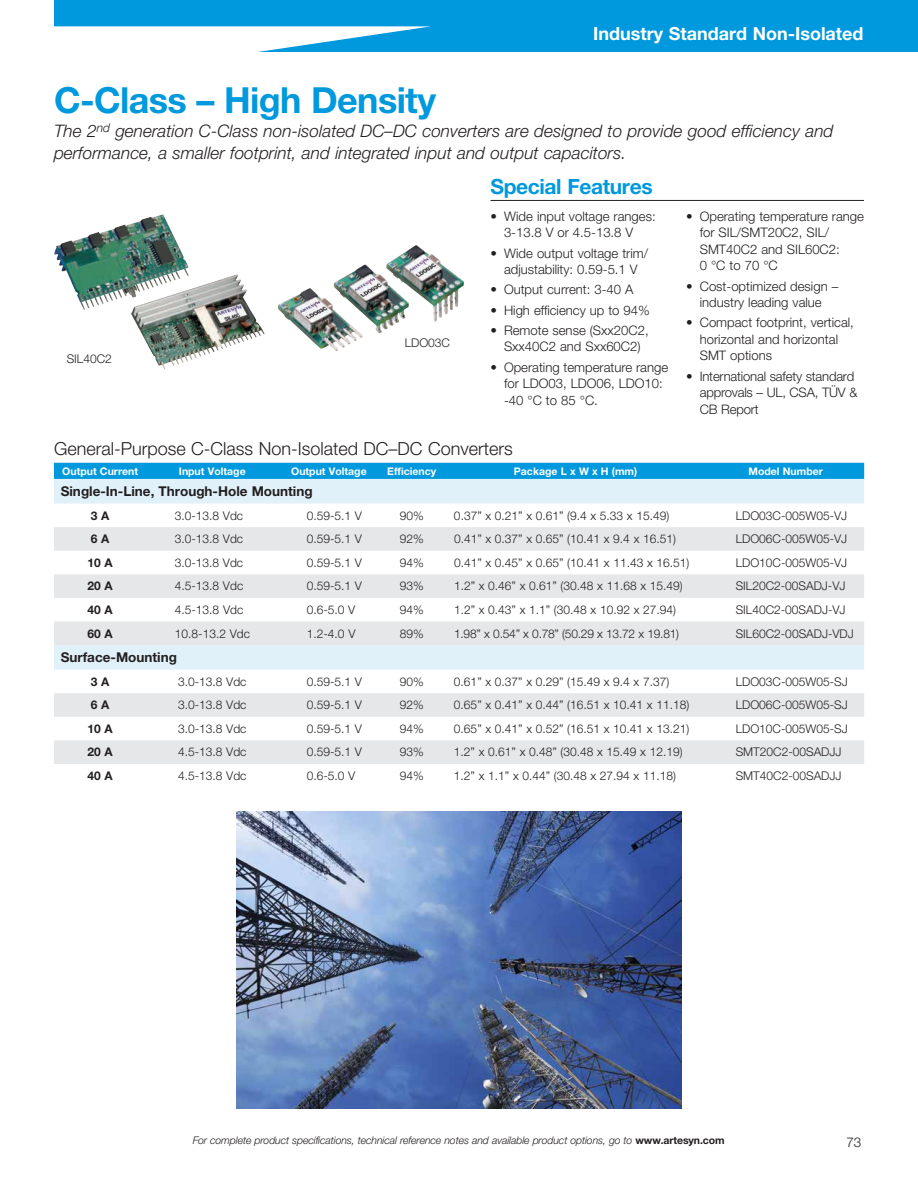
<style>
.page{position:relative;width:918px;height:1188px;background:#fff}
.page>*{position:absolute;margin:0;border:0;box-sizing:border-box;transform-origin:0 0}
.t1{font:700 36px "Helvetica Neue LT Pro";letter-spacing:-.02em;color:#09d}
.t2{font:700 21px "Helvetica Neue LT Pro";letter-spacing:-.02em;color:#09d}
.t3{font:300 18px "Helvetica Neue LT Pro";color:#231f20}
.t4{font:700 18px "Helvetica Neue LT Pro";color:#fff}
.t5{font:italic 300 17.25px/21.6px "Helvetica Neue LT Pro";color:#231f20}
.t6{font:700 13.5px "Helvetica Neue LT Pro";color:#231f20}
.t7{font:300 13.5px "Helvetica Neue LT Pro";color:#231f20}
.t8{font:300 13.2px/16.5px "Helvetica Neue LT Pro";color:#231f20}
.t9{font:300 12px "Helvetica Neue LT Pro";color:#231f20}
.t10{font:300 12px "Helvetica Neue LT Pro";letter-spacing:-.02em;color:#231f20}
.t11{font:700 12px "Helvetica Neue LT Pro";color:#231f20}
.t12{font:italic 300 10.5px "Helvetica Neue LT Pro";letter-spacing:-.01em;color:#231f20}
.t13{font:700 10.5px "Helvetica Neue LT Pro";color:#fff}
.s1{font-weight:700;font-style:normal}
</style>
<div class="page">
<div style="left:54px;top:0;width:864px;height:51px;background:#09d"></div>
<svg style="left:54px;top:26px;width:377px;height:26px"></svg>
<img style="left:334px;top:245px;width:130px;height:77px">
<img style="left:54px;top:217px;width:113px;height:93px">
<hr style="left:490px;top:200px;width:374px;height:1px;background:#231f20">
<div style="left:54px;top:463px;width:810px;height:16px;background:#09d"></div>
<div style="left:54px;top:479px;width:810px;height:25px;background:#e1f1fa"></div>
<svg style="left:54px;top:527px;width:810px;height:237px;fill:#e6eff0"></svg>
<img style="left:236px;top:812px;width:446px;height:297px">
<h3 class="t4" style="left:593px;top:22px;width:272px">Industry Standard Non-Isolated</h3>
<h1 class="t1" style="left:54px;top:77px;width:384px">C-Class – High Density</h1>
<h3 class="t5" style="left:54px;top:120px;width:781px">The 2<sup>nd</sup> generation C-Class non-isolated DC–DC converters are designed to provide good efficiency and performance, a smaller footprint, and integrated input and output capacitors.</h3>
<p class="t9" style="left:67px;top:351px;width:47px">SIL40C2</p>
<p class="t9" style="left:405px;top:335px;width:47px">LDO03C</p>
<h2 class="t2" style="left:490px;top:174px;width:164px">Special Features</h2>
<p class="t8" style="left:504px;top:208px;width:153px;text-indent:-14px">• Wide input voltage ranges:<br>3-13.8 V or 4.5-13.8 V</p>
<p class="t8" style="left:490px;top:244px;width:159px;text-align:center">• Wide output voltage trim/ adjustability: 0.59-5.1 V</p>
<p class="t8" style="left:490px;top:281px;width:144px">• Output current: 3-40 A</p>
<p class="t8" style="left:490px;top:301px;width:161px">• High efficiency up to 94%</p>
<p class="t8" style="left:490px;top:322px;width:160px;text-align:center">• Remote sense (Sxx20C2,<br>Sxx40C2 and Sxx60C2)</p>
<p class="t8" style="left:504px;top:358px;width:166px;text-indent:-14px">• Operating temperature range for LDO03, LDO06, LDO10: -40 °C to 85 °C.</p>
<p class="t8" style="left:700px;top:208px;width:166px;text-indent:-14px">• Operating temperature range for SIL/SMT20C2, SIL/<br>SMT40C2 and SIL60C2:<br>0 °C to 70 °C</p>
<p class="t8" style="left:686px;top:277px;width:154px;text-align:center">• Cost-optimized design – industry leading value</p>
<p class="t8" style="left:700px;top:314px;width:156px;text-indent:-14px">• Compact footprint, vertical, horizontal and horizontal<br>SMT options</p>
<p class="t8" style="left:700px;top:367px;width:159px;text-indent:-14px">• International safety standard approvals – UL, CSA, TÜV &amp;<br>CB Report</p>
<h3 class="t3" style="left:54px;top:437px;width:460px">General-Purpose C-Class Non-Isolated DC–DC Converters</h3>
<p class="t13" style="left:62px;top:464px;width:77px">Output Current</p>
<p class="t13" style="left:179px;top:464px;width:68px">Input Voltage</p>
<p class="t13" style="left:291px;top:464px;width:77px">Output Voltage</p>
<p class="t13" style="left:387px;top:464px;width:50px">Efficiency</p>
<p class="t13" style="left:514px;top:464px;width:125px">Package L x W x H (mm)</p>
<p class="t13" style="left:749px;top:464px;width:76px">Model Number</p>
<p class="t6" style="left:61px;top:483px;width:253px">Single-In-Line, Through-Hole Mounting</p>
<p class="t11" style="left:91px;top:508px;width:20px">3 A</p>
<p class="t9" style="left:175px;top:508px;width:70px">3.0-13.8 Vdc</p>
<p class="t9" style="left:307px;top:508px;width:57px">0.59-5.1 V</p>
<p class="t9" style="left:400px;top:508px;width:26px">90%</p>
<p class="t9" style="left:454px;top:508px;width:217px">0.37” x 0.21” x 0.61” (9.4 x 5.33 x 15.49)</p>
<p class="t9" style="left:736px;top:508px;width:113px">LDO03C-005W05-VJ</p>
<p class="t11" style="left:91px;top:532px;width:20px">6 A</p>
<p class="t9" style="left:175px;top:532px;width:70px">3.0-13.8 Vdc</p>
<p class="t9" style="left:307px;top:532px;width:57px">0.59-5.1 V</p>
<p class="t9" style="left:400px;top:532px;width:26px">92%</p>
<p class="t9" style="left:454px;top:532px;width:224px">0.41” x 0.37” x 0.65” (10.41 x 9.4 x 16.51)</p>
<p class="t9" style="left:736px;top:532px;width:113px">LDO06C-005W05-VJ</p>
<p class="t11" style="left:88px;top:555px;width:27px">10 A</p>
<p class="t9" style="left:175px;top:555px;width:70px">3.0-13.8 Vdc</p>
<p class="t9" style="left:307px;top:555px;width:57px">0.59-5.1 V</p>
<p class="t9" style="left:400px;top:555px;width:26px">94%</p>
<p class="t9" style="left:454px;top:555px;width:237px">0.41” x 0.45” x 0.65” (10.41 x 11.43 x 16.51)</p>
<p class="t9" style="left:736px;top:555px;width:113px">LDO10C-005W05-VJ</p>
<p class="t11" style="left:88px;top:579px;width:27px">20 A</p>
<p class="t9" style="left:175px;top:579px;width:70px">4.5-13.8 Vdc</p>
<p class="t9" style="left:307px;top:579px;width:57px">0.59-5.1 V</p>
<p class="t9" style="left:400px;top:579px;width:26px">93%</p>
<p class="t9" style="left:454px;top:579px;width:230px">1.2” x 0.46” x 0.61” (30.48 x 11.68 x 15.49)</p>
<p class="t9" style="left:736px;top:579px;width:111px">SIL20C2-00SADJ-VJ</p>
<p class="t11" style="left:88px;top:602px;width:27px">40 A</p>
<p class="t9" style="left:175px;top:602px;width:70px">4.5-13.8 Vdc</p>
<p class="t9" style="left:307px;top:602px;width:50px">0.6-5.0 V</p>
<p class="t9" style="left:400px;top:602px;width:26px">94%</p>
<p class="t9" style="left:454px;top:602px;width:224px">1.2” x 0.43” x 1.1” (30.48 x 10.92 x 27.94)</p>
<p class="t9" style="left:736px;top:602px;width:111px">SIL40C2-00SADJ-VJ</p>
<p class="t11" style="left:88px;top:626px;width:27px">60 A</p>
<p class="t9" style="left:175px;top:626px;width:77px">10.8-13.2 Vdc</p>
<p class="t9" style="left:307px;top:626px;width:50px">1.2-4.0 V</p>
<p class="t9" style="left:400px;top:626px;width:26px">89%</p>
<p class="t10" style="left:454px;top:626px;width:227px">1.98” x 0.54” x 0.78” (50.29 x 13.72 x 19.81)</p>
<p class="t9" style="left:736px;top:626px;width:120px">SIL60C2-00SADJ-VDJ</p>
<p class="t6" style="left:61px;top:649px;width:118px">Surface-Mounting</p>
<p class="t11" style="left:91px;top:674px;width:20px">3 A</p>
<p class="t9" style="left:178px;top:674px;width:70px">3.0-13.8 Vdc</p>
<p class="t9" style="left:307px;top:674px;width:57px">0.59-5.1 V</p>
<p class="t9" style="left:400px;top:674px;width:26px">90%</p>
<p class="t9" style="left:454px;top:674px;width:217px">0.61” x 0.37” x 0.29” (15.49 x 9.4 x 7.37)</p>
<p class="t9" style="left:736px;top:674px;width:114px">LDO03C-005W05-SJ</p>
<p class="t11" style="left:91px;top:698px;width:20px">6 A</p>
<p class="t9" style="left:178px;top:698px;width:70px">3.0-13.8 Vdc</p>
<p class="t9" style="left:307px;top:698px;width:57px">0.59-5.1 V</p>
<p class="t9" style="left:400px;top:698px;width:26px">92%</p>
<p class="t9" style="left:454px;top:698px;width:237px">0.65” x 0.41” x 0.44” (16.51 x 10.41 x 11.18)</p>
<p class="t9" style="left:736px;top:698px;width:114px">LDO06C-005W05-SJ</p>
<p class="t11" style="left:88px;top:721px;width:27px">10 A</p>
<p class="t9" style="left:178px;top:721px;width:70px">3.0-13.8 Vdc</p>
<p class="t9" style="left:307px;top:721px;width:57px">0.59-5.1 V</p>
<p class="t9" style="left:400px;top:721px;width:26px">94%</p>
<p class="t9" style="left:454px;top:721px;width:237px">0.65” x 0.41” x 0.52” (16.51 x 10.41 x 13.21)</p>
<p class="t9" style="left:736px;top:721px;width:114px">LDO10C-005W05-SJ</p>
<p class="t11" style="left:88px;top:745px;width:27px">20 A</p>
<p class="t9" style="left:178px;top:745px;width:70px">4.5-13.8 Vdc</p>
<p class="t9" style="left:307px;top:745px;width:57px">0.59-5.1 V</p>
<p class="t9" style="left:400px;top:745px;width:26px">93%</p>
<p class="t9" style="left:454px;top:745px;width:230px">1.2” x 0.61” x 0.48” (30.48 x 15.49 x 12.19)</p>
<p class="t9" style="left:736px;top:745px;width:107px">SMT20C2-00SADJJ</p>
<p class="t11" style="left:88px;top:768px;width:27px">40 A</p>
<p class="t9" style="left:178px;top:768px;width:70px">4.5-13.8 Vdc</p>
<p class="t9" style="left:307px;top:768px;width:50px">0.6-5.0 V</p>
<p class="t9" style="left:400px;top:768px;width:26px">94%</p>
<p class="t9" style="left:454px;top:768px;width:224px">1.2” x 1.1” x 0.44” (30.48 x 27.94 x 11.18)</p>
<p class="t9" style="left:736px;top:768px;width:107px">SMT40C2-00SADJJ</p>
<p class="t12" style="left:193px;top:1135px;width:533px">For complete product specifications, technical reference notes and available product options, go to <span class="s1">www.artesyn.com</span></p>
<p class="t7" style="left:846px;top:1134px;width:17px">73</p>
</div>
